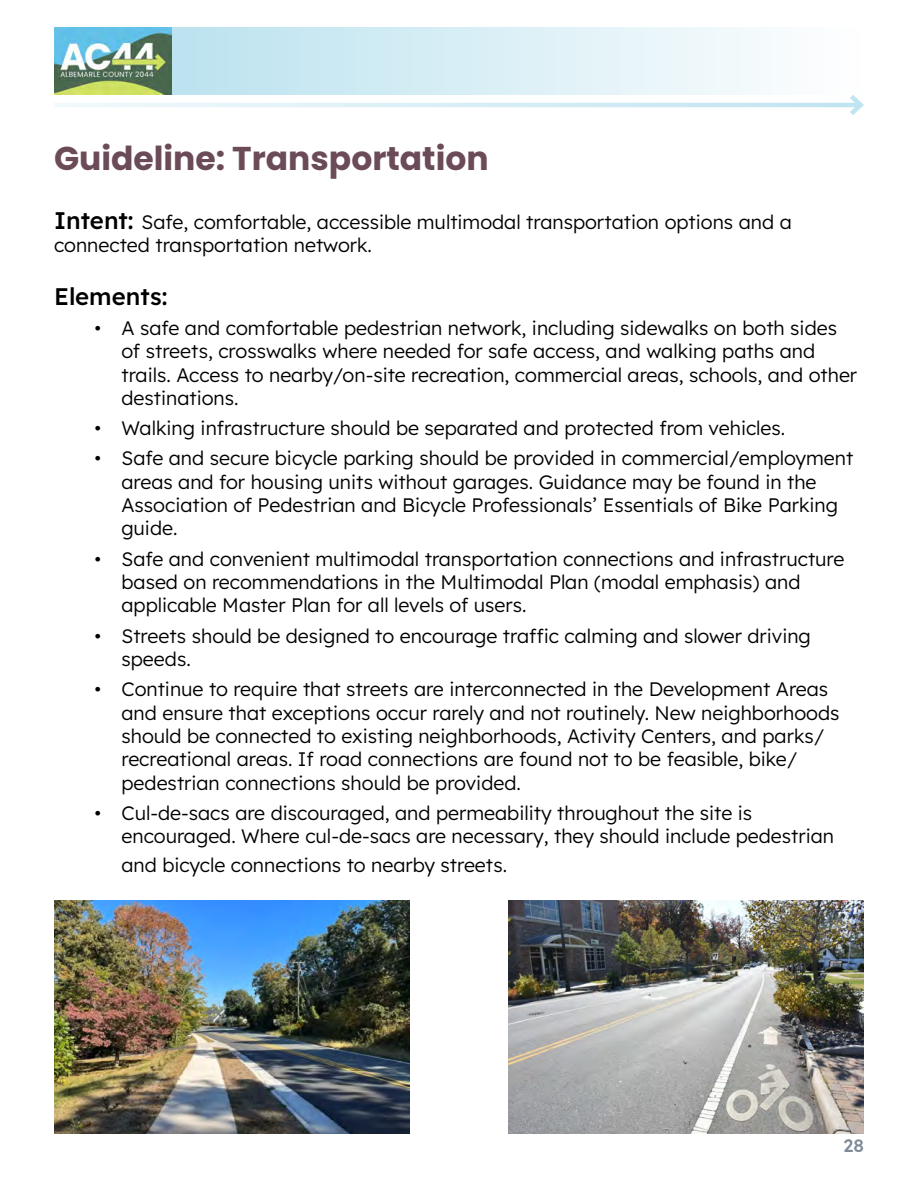
<style>
.page{position:relative;width:918px;height:1188px;background:#fff}
.page>*{position:absolute;margin:0;border:0;box-sizing:border-box;transform-origin:0 0}
.t1{font:700 33px "Poppins";color:#6c4b58}
.t2{font:500 24px "Lexend Deca";color:#000}
.t3{font:300 19.5px/23.4px "Lexend Deca";color:#000}
.t4{font:500 18px "Lexend Deca";color:#7e8b97}
.s1{font-weight:500;font-size:24px}
</style>
<div class="page">
<svg style="left:172px;top:27px;width:588px;height:68px;background:#d7eef5"></svg>
<img style="left:54px;top:27px;width:118px;height:68px">
<svg style="left:54px;top:103px;width:791px;height:4px;background:#d9eef6"></svg>
<svg style="left:845px;top:95px;width:19px;height:20px"></svg>
<img style="left:54px;top:901px;width:355px;height:233px">
<img style="left:509px;top:901px;width:355px;height:233px">
<h1 class="t1" style="left:54px;top:139px;width:436px">Guideline: Transportation</h1>
<p class="t3" style="left:54px;top:209px;width:739px"><span class="s1">Intent:</span> Safe, comfortable, accessible multimodal transportation options and a connected transportation network.</p>
<p class="t2" style="left:54px;top:279px;width:115px">Elements:</p>
<p class="t3" style="left:122px;top:315px;width:737px;text-indent:-27px">• A safe and comfortable pedestrian network, including sidewalks on both sides of streets, crosswalks where needed for safe access, and walking paths and trails. Access to nearby/on-site recreation, commercial areas, schools, and other destinations.</p>
<p class="t3" style="left:94px;top:415px;width:692px">• Walking infrastructure should be separated and protected from vehicles.</p>
<p class="t3" style="left:122px;top:445px;width:733px;text-indent:-27px">• Safe and secure bicycle parking should be provided in commercial/employment areas and for housing units without garages. Guidance may be found in the Association of Pedestrian and Bicycle Professionals’ Essentials of Bike Parking guide.</p>
<p class="t3" style="left:122px;top:546px;width:724px;text-indent:-27px">• Safe and convenient multimodal transportation connections and infrastructure based on recommendations in the Multimodal Plan (modal emphasis) and applicable Master Plan for all levels of users.</p>
<p class="t3" style="left:122px;top:623px;width:691px;text-indent:-27px">• Streets should be designed to encourage traffic calming and slower driving speeds.</p>
<p class="t3" style="left:122px;top:676px;width:719px;text-indent:-27px">• Continue to require that streets are interconnected in the Development Areas and ensure that exceptions occur rarely and not routinely. New neighborhoods should be connected to existing neighborhoods, Activity Centers, and parks/ recreational areas. If road connections are found not to be feasible, bike/ pedestrian connections should be provided.</p>
<p class="t3" style="left:122px;top:800px;width:714px;text-indent:-27px">• Cul-de-sacs are discouraged, and permeability throughout the site is encouraged. Where cul-de-sacs are necessary, they should include pedestrian</p>
<p class="t3" style="left:122px;top:852px;width:387px">and bicycle connections to nearby streets.</p>
<p class="t4" style="left:844px;top:1133px;width:22px">28</p>
</div>
